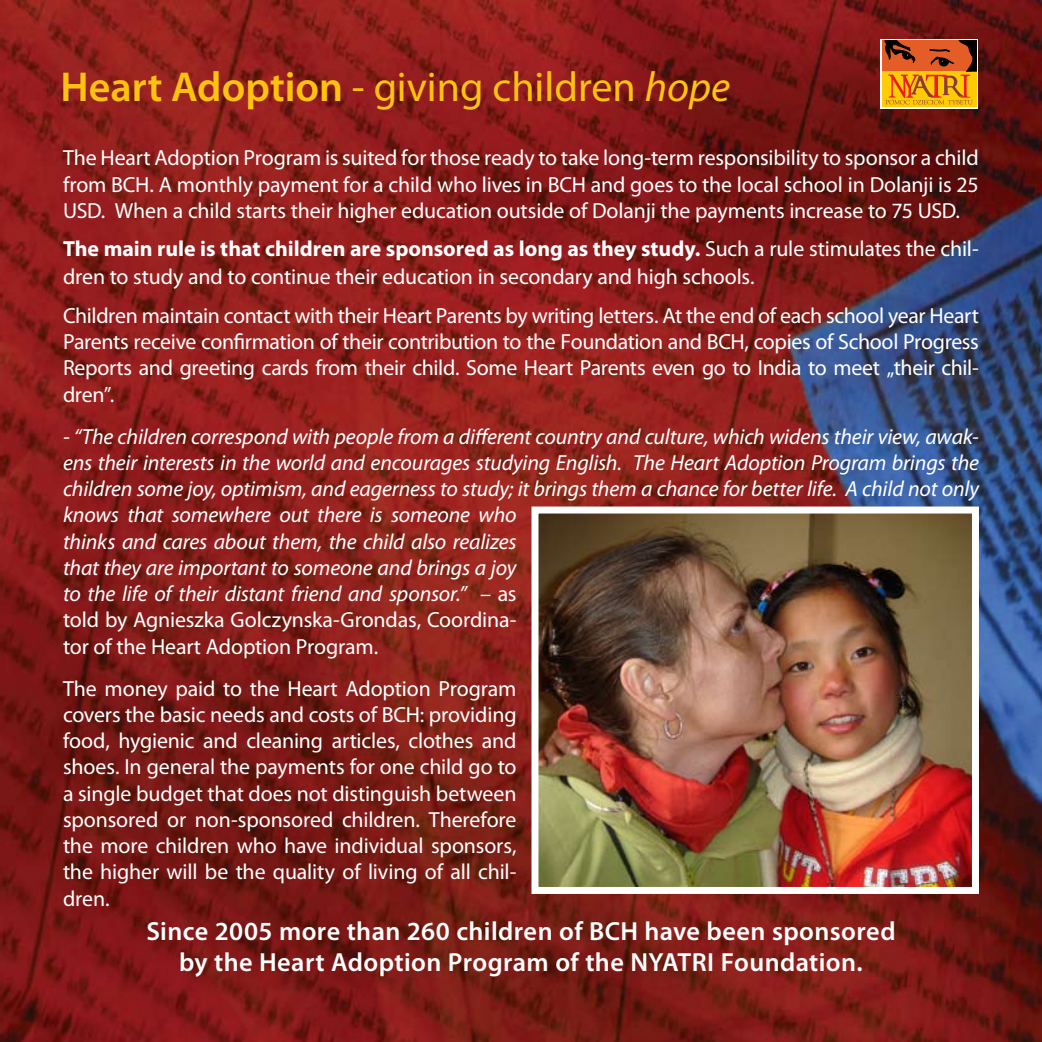
<style>
.page{position:relative;width:1042px;height:1042px;background:#fff}
.page>*{position:absolute;margin:0;border:0;box-sizing:border-box;transform-origin:0 0}
.t1{font:42px "Myriad Pro";color:#ffc20e}
.t2{font:600 26.25px/31.5px "Myriad Pro";letter-spacing:.015em;color:#fff;text-align:center}
.t3{font:21.88px/26.2px "Myriad Pro";letter-spacing:-.01em;color:#fff;text-align:justify}
.t4{font:italic 21.88px/26.2px "Myriad Pro";letter-spacing:-.01em;color:#fff}
.s1{font-weight:600}
.s2{font-style:italic}
.s3{font-weight:700}
.s4{font-style:normal}
</style>
<div class="page">
<img style="left:0;top:0;width:1042px;height:1042px">
<svg style="left:880px;top:39px;width:98px;height:70px"></svg>
<div style="left:882px;top:71px;width:94px;height:36px;background:linear-gradient(to right,#ffcb05,#ffcb05)"></div>
<svg style="left:883px;top:40px;width:93px;height:64px;background:#cf7515"></svg>
<img style="left:539px;top:514px;width:432px;height:372px">
<div style="left:531px;top:506px;width:448px;height:388px;border:7px solid #fff"></div>
<h1 class="t1" style="left:61px;top:61px;width:671px"><span class="s1">Heart Adoption</span> - giving children <span class="s2">hope</span></h1>
<p class="t3" style="left:63px;top:144px;width:917px">The Heart Adoption Program is suited for those ready to take long-term responsibility to sponsor a child from BCH. A monthly payment for a child who lives in BCH and goes to the local school in Dolanji is 25<br>USD. When a child starts their higher education outside of Dolanji the payments increase to 75 USD.</p>
<p class="t3" style="left:63px;top:235px;width:917px;line-height:28px"><span class="s3">The main rule is that children are sponsored as long as they study.</span> Such a rule stimulates the chil&shy;dren to study and to continue their education in secondary and high schools.</p>
<p class="t3" style="left:63px;top:302px;width:917px">Children maintain contact with their Heart Parents by writing letters. At the end of each school year Heart Parents receive confirmation of their contribution to the Foundation and BCH, copies of School Progress Reports and greeting cards from their child. Some Heart Parents even go to India to meet „their chil&shy;dren”.</p>
<p class="t4" style="left:63px;top:423px;width:917px">- “The children correspond with people from a different country and culture, which widens their view, awak&shy;ens their interests in the world and encourages studying English. The Heart Adoption Program brings the children some joy, optimism, and eagerness to study; it brings them a chance for better life. A child not only knows that somewhere out there is someone who<br>thinks and cares about them, the child also realizes<br>that they are important to someone and brings a joy<br>to the life of their distant friend and sponsor.” – <span class="s4">as<br>told by Agnieszka Golczynska-Grondas, Coordina-<br>tor of the Heart Adoption Program.</span></p>
<p class="t3" style="left:63px;top:675px;width:455px">The money paid to the Heart Adoption Program covers the basic needs and costs of BCH: providing food, hygienic and cleaning articles, clothes and shoes. In general the payments for one child go to a single budget that does not distinguish between sponsored or non-sponsored children. Therefore the more children who have individual sponsors, the higher will be the quality of living of all chil&shy;dren.</p>
<p class="t2" style="left:146px;top:914px;width:751px">Since 2005 more than 260 children of BCH have been sponsored by the Heart Adoption Program of the NYATRI Foundation.</p>
</div>
